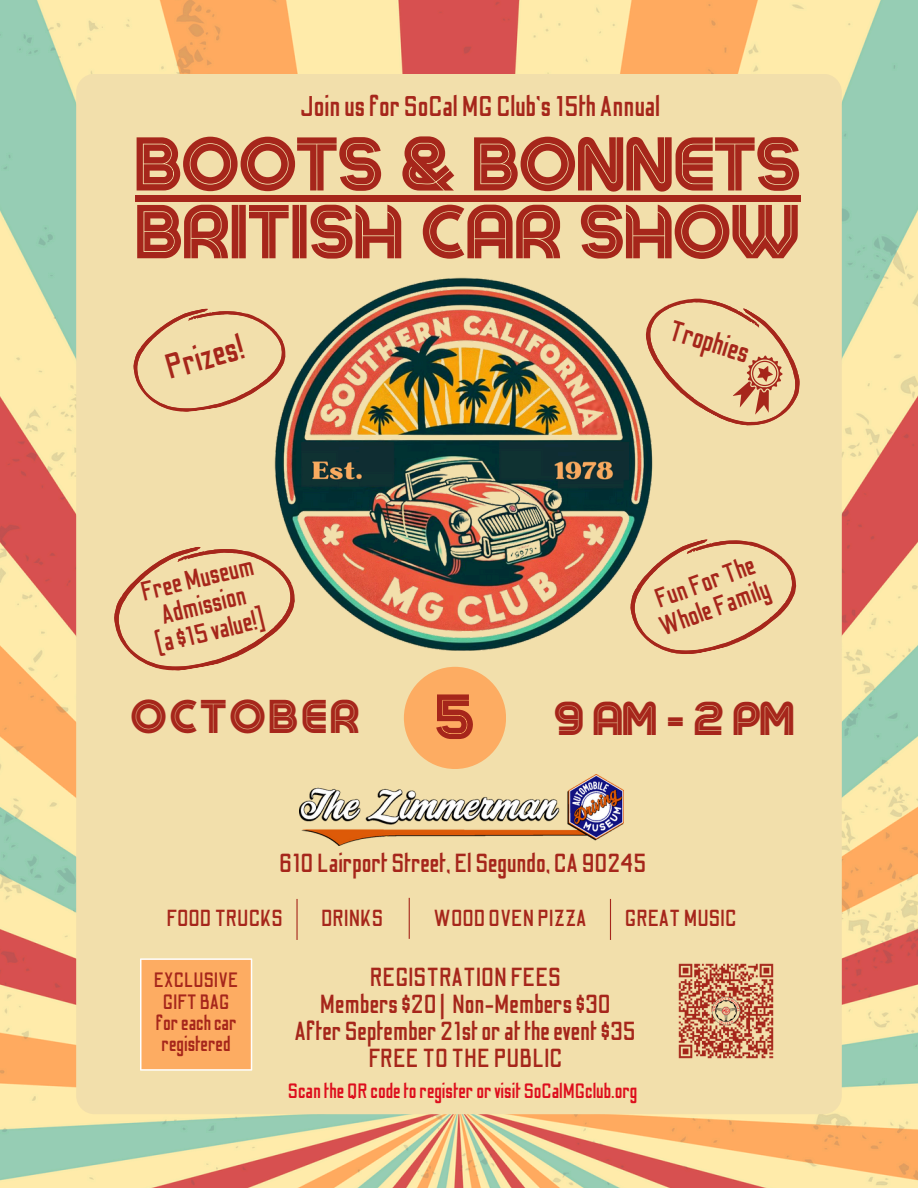
<style>
.page{position:relative;width:918px;height:1188px;background:#fff}
.page>*{position:absolute;margin:0;border:0;box-sizing:border-box;transform-origin:0 0}
.t1{font:74.55px "Colo Pro";color:#a6261b}
.t2{font:74.25px "Colo Pro";color:#a6261b}
.t3{font:61.5px "Colo Pro";color:#a6261b}
.t4{font:46.35px "Colo Pro";letter-spacing:.07em;color:#a6261b}
.t5{font:34.65px "Odibee Sans";color:#a6261b}
.t6{font:28.95px "Odibee Sans";color:#a6261b}
.t7{font:28.35px "Odibee Sans";color:#a6261b}
.t8{font:26.85px/27.2px "Odibee Sans";color:#a6261b}
.t9{font:26.1px/27px "Odibee Sans";color:#a6261b;text-align:center}
.t10{font:23.1px "Odibee Sans";color:#a6261b}
.t11{font:20.7px "Odibee Sans";color:#dd0e1d}
.t12{font:20.7px "Odibee Sans";color:#a6261b}
</style>
<div class="page">
<img style="left:0;top:0;width:918px;height:1188px">
<div style="left:76px;top:74px;width:766px;height:1040px;background:#f2dfab;border-radius:18px"></div>
<div style="left:140px;top:958px;width:112px;height:113px;background:#fdac62"></div>
<img style="left:299px;top:774px;width:324px;height:71px">
<img style="left:274px;top:277px;width:379px;height:374px">
<img style="left:564px;top:373px;width:46px;height:61px">
<img style="left:562px;top:365px;width:27px;height:24px">
<img style="left:565px;top:372px;width:39px;height:58px">
<img style="left:678px;top:963px;width:96px;height:96px">
<div style="left:135px;top:195px;width:666px;height:6px;background:#a6261b"></div>
<div style="left:404px;top:667px;width:102px;height:102px;background:#fdac62;border-radius:50%"></div>
<hr style="left:296px;top:899px;width:2px;height:41px;background:#a6261b">
<hr style="left:610px;top:899px;width:1px;height:41px;background:#a6261b">
<hr style="left:409px;top:898px;width:1px;height:41px;background:#a6261b">
<svg style="left:133px;top:298px;width:159px;height:121px"></svg>
<svg style="left:114px;top:532px;width:190px;height:139px"></svg>
<svg style="left:625px;top:277px;width:175px;height:168px"></svg>
<svg style="left:619px;top:522px;width:178px;height:132px"></svg>
<h3 class="t7" style="left:300px;top:92px;width:362px">Joinusfor SoCalMG Club’s15th Annual</h3>
<p class="t2" style="left:135px;top:123px;width:667px">BOOTS &amp; BONNETS</p>
<p class="t1" style="left:136px;top:191px;width:666px">BRITISH CAR SHOW</p>
<h6 class="t5" style="left:161px;top:351px;width:81px;rotate:-16deg">Prizes!</h6>
<h6 class="t8" style="left:138px;top:579px;width:117px;text-align:center;rotate:-13deg">FreeMuseum<br>Admission (a$15 value!]</h6>
<p class="t6" style="left:675px;top:315px;width:84px;rotate:17deg">Trophies</p>
<h6 class="t8" style="left:647px;top:590px;width:117px;rotate:-20deg">Fun For The<br>Whole Family</h6>
<h4 class="t4" style="left:131px;top:691px;width:230px">OCTOBER</h4>
<p class="t3" style="left:436px;top:683px;width:39px">5</p>
<p class="t4" style="left:555px;top:693px;width:242px">9AM-2PM</p>
<h2 class="t9" style="left:279px;top:850px;width:369px">610 Lairport Street, El Segundo, CA 90245</h2>
<h2 class="t10" style="left:167px;top:906px;width:118px">FOOD TRUCKS</h2>
<h6 class="t10" style="left:321px;top:906px;width:63px">DRINKS</h6>
<h5 class="t10" style="left:434px;top:906px;width:155px">WOOD OVEN PIZZA</h5>
<p class="t10" style="left:625px;top:906px;width:113px">GREATMUSIC</p>
<p class="t12" style="left:154px;top:970px;width:86px">EXCLUSIVE</p>
<p class="t12" style="left:163px;top:991px;width:68px">GIFT BAG</p>
<h4 class="t12" style="left:156px;top:1012px;width:82px">foreachcar</h4>
<p class="t12" style="left:162px;top:1034px;width:70px">registered</p>
<h4 class="t9" style="left:295px;top:964px;width:342px">REGISTRATION FEES<br>Members$20 | Non-Members$30<br>After September 21storat theevent$35<br>FREE TO THE PUBLIC</h4>
<p class="t11" style="left:288px;top:1080px;width:351px">Scanthe QR codetoregisterorvisit SoCalMGclub.org</p>
</div>
